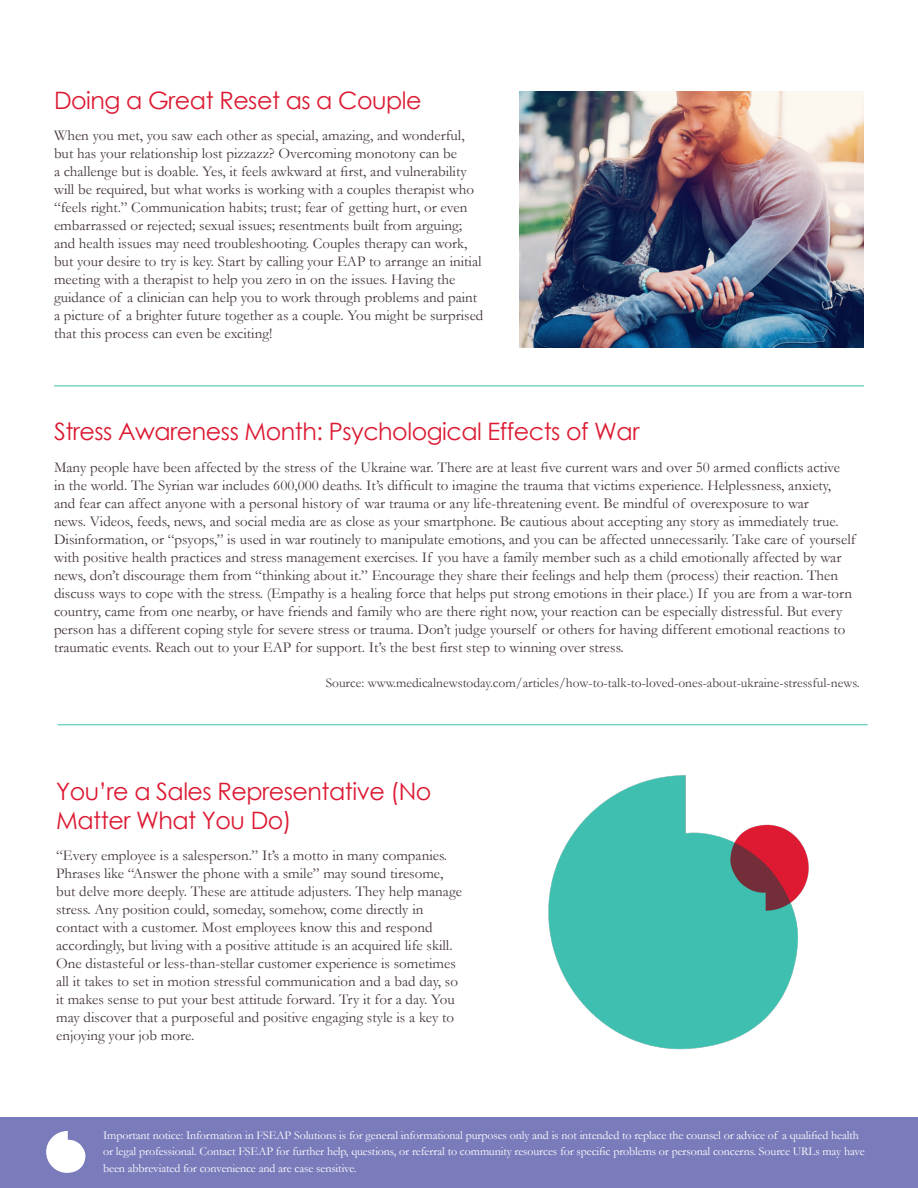
<style>
.page{position:relative;width:918px;height:1188px;background:#fff}
.page>*{position:absolute;margin:0;border:0;box-sizing:border-box;transform-origin:0 0}
.t1{font:24px/28.8px "Century Gothic";letter-spacing:-.02em;color:#dc1a32}
.t2{font:15px/18px "Garamond";color:#453638}
.t3{font:13.5px "Garamond";color:#453638}
.t4{font:12px/16.5px "Garamond";letter-spacing:-.01em;color:#fff}
</style>
<div class="page">
<img style="left:519px;top:91px;width:345px;height:257px">
<hr style="left:54px;top:386px;width:810px;height:1px;background:#3fbfae">
<hr style="left:58px;top:724px;width:810px;height:1px;background:#3fbfae">
<div style="left:0;top:1118px;width:918px;height:70px;background:#7a7bbb"></div>
<svg style="left:46px;top:1131px;width:40px;height:42px"></svg>
<img style="left:526px;top:775px;width:301px;height:343px">
<h1 class="t1" style="left:54px;top:85px;width:369px">Doing a Great Reset as a Couple</h1>
<p class="t2" style="left:54px;top:126px;width:431px">When you met, you saw each other as special, amazing, and wonderful, but has your relationship lost pizzazz? Overcoming monotony can be<br>a challenge but is doable. Yes, it feels awkward at first, and vulnerability will be required, but what works is working with a couples therapist who “feels right.” Communication habits; trust; fear of getting hurt, or even embarrassed or rejected; sexual issues; resentments built from arguing; and health issues may need troubleshooting. Couples therapy can work, but your desire to try is key. Start by calling your EAP to arrange an initial meeting with a therapist to help you zero in on the issues. Having the guidance of a clinician can help you to work through problems and paint a picture of a brighter future together as a couple. You might be surprised that this process can even be exciting!</p>
<h1 class="t1" style="left:54px;top:417px;width:587px">Stress Awareness Month: Psychological Effects of War</h1>
<p class="t2" style="left:54px;top:458px;width:803px">Many people have been affected by the stress of the Ukraine war. There are at least five current wars and over 50 armed conflicts active<br>in the world. The Syrian war includes 600,000 deaths. It’s difficult to imagine the trauma that victims experience. Helplessness, anxiety, and fear can affect anyone with a personal history of war trauma or any life-threatening event. Be mindful of overexposure to war<br>news. Videos, feeds, news, and social media are as close as your smartphone. Be cautious about accepting any story as immediately true.<br>Disinformation, or “psyops,” is used in war routinely to manipulate emotions, and you can be affected unnecessarily. Take care of yourself with positive health practices and stress management exercises. If you have a family member such as a child emotionally affected by war news, don’t discourage them from “thinking about it.” Encourage they share their feelings and help them (process) their reaction. Then discuss ways to cope with the stress. (Empathy is a healing force that helps put strong emotions in their place.) If you are from a war-torn country, came from one nearby, or have friends and family who are there right now, your reaction can be especially distressful. But every person has a different coping style for severe stress or trauma. Don’t judge yourself or others for having different emotional reactions to traumatic events. Reach out to your EAP for support. It’s the best first step to winning over stress.</p>
<p class="t3" style="left:326px;top:674px;width:536px">Source: www.medicalnewstoday.com/articles/how-to-talk-to-loved-ones-about-ukraine-stressful-news.</p>
<h1 class="t1" style="left:56px;top:776px;width:377px">You’re a Sales Representative (No<br>Matter What You Do)</h1>
<p class="t2" style="left:56px;top:846px;width:408px">“Every employee is a salesperson.” It’s a motto in many companies.<br>Phrases like “Answer the phone with a smile” may sound tiresome, but delve more deeply. These are attitude adjusters. They help manage stress. Any position could, someday, somehow, come directly in contact with a customer. Most employees know this and respond accordingly, but living with a positive attitude is an acquired life skill.<br>One distasteful or less-than-stellar customer experience is sometimes all it takes to set in motion stressful communication and a bad day, so it makes sense to put your best attitude forward. Try it for a day. You may discover that a purposeful and positive engaging style is a key to enjoying your job more.</p>
<p class="t4" style="left:103px;top:1126px;width:763px">Important notice: Information in FSEAP Solutions is for general informational purposes only and is not intended to replace the counsel or advice of a qualified health or legal professional. Contact FSEAP for further help, questions, or referral to community resources for specific problems or personal concerns. Source URLs may have been abbreviated for convenience and are case sensitive.</p>
</div>
